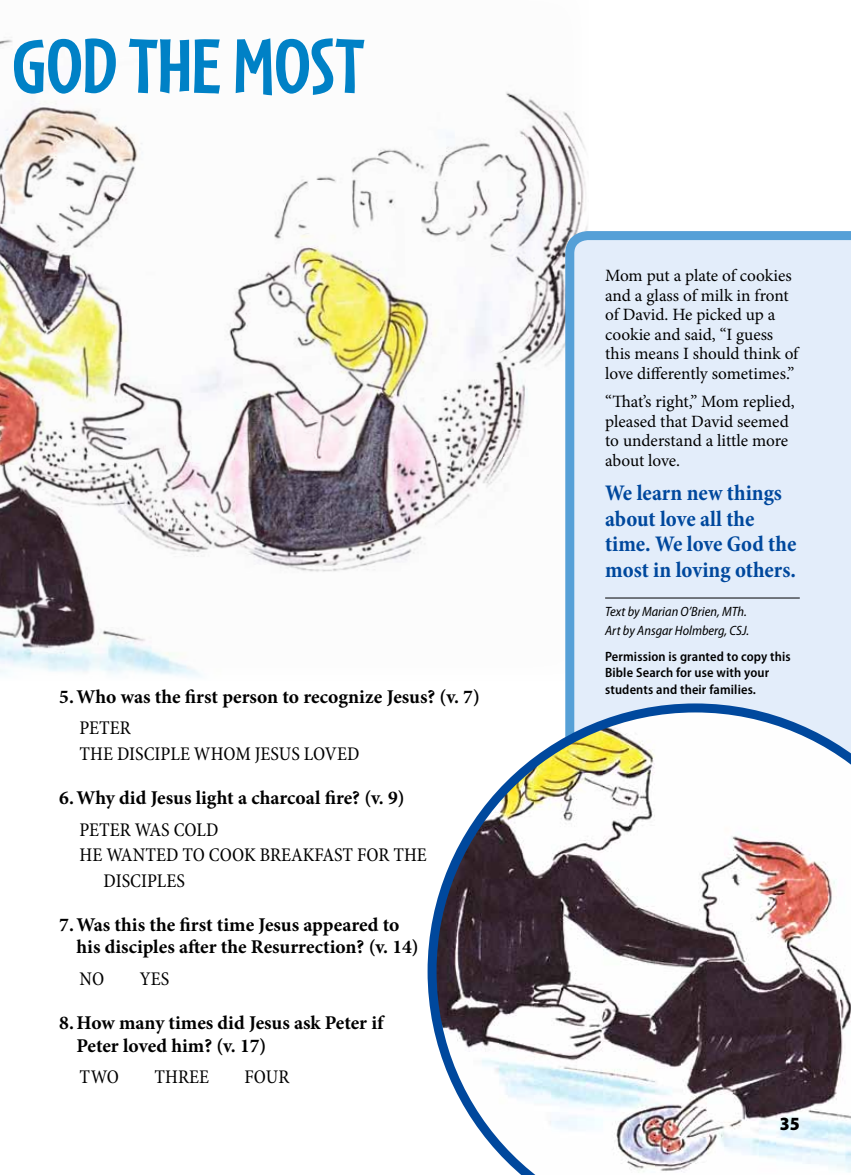
<style>
.page{position:relative;width:851px;height:1175px;background:#fff}
.page>*{position:absolute;margin:0;border:0;box-sizing:border-box;transform-origin:0 0}
.t1{font:700 81px "Cafeteria";letter-spacing:-.01em;color:#0081c6}
.t2{font:700 condensed 22.5px/25.5px "Minion Pro";color:#00489d}
.t3{font:700 19.5px/22.5px "Minion Pro";color:#000}
.t4{font:condensed 19.5px/25.5px "Minion Pro";color:#000}
.t5{font:900 semi-condensed 18.75px "Myriad Pro";color:#000}
.t6{font:17.25px/19.5px "Minion Pro";color:#000}
.t7{font:600 semi-condensed 13.5px/16.5px "Myriad Pro";letter-spacing:.01em;color:#000}
.t8{font:italic semi-condensed 13.5px/18.8px "Myriad Pro";color:#000}
</style>
<div class="page">
<img style="left:0;top:37px;width:588px;height:640px">
<div style="left:565px;top:231px;width:285px;height:472px;background:#e3edfa"></div>
<svg style="left:427px;top:703px;width:423px;height:471px"></svg>
<hr style="left:605px;top:597px;width:194px;height:1px;background:#000">
<h1 class="t1" style="left:12px;top:21px;width:354px">GOD THE MOST</h1>
<p class="t3" style="left:59px;top:685px;width:422px">5.Who was the first person to recognize Jesus? (v. 7)</p>
<p class="t4" style="left:79px;top:716px;width:281px">PETER<br>THE DISCIPLE WHOM JESUS LOVED</p>
<p class="t3" style="left:59px;top:786px;width:347px">6.Why did Jesus light a charcoal fire? (v. 9)</p>
<p class="t4" style="left:79px;top:817px;width:140px">PETER WAS COLD</p>
<p class="t4" style="left:79px;top:843px;width:349px">HE WANTED TO COOK BREAKFAST FOR THE</p>
<p class="t4" style="left:103px;top:868px;width:83px">DISCIPLES</p>
<p class="t3" style="left:77px;top:913px;width:343px;text-indent:-17px">7.Was this the first time Jesus appeared to his disciples after the Resurrection? (v. 14)</p>
<p class="t4" style="left:79px;top:966px;width:26px">NO</p>
<p class="t4" style="left:140px;top:966px;width:31px">YES</p>
<p class="t3" style="left:77px;top:1011px;width:308px;text-indent:-17px">8.How many times did Jesus ask Peter if<br>Peter loved him? (v. 17)</p>
<p class="t4" style="left:79px;top:1064px;width:41px">TWO</p>
<p class="t4" style="left:154px;top:1064px;width:56px">THREE</p>
<p class="t4" style="left:245px;top:1064px;width:46px">FOUR</p>
<p class="t6" style="left:605px;top:266px;width:195px">Mom put a plate of cookies and a glass of milk in front of David. He picked up a cookie and said, “I guess this means I should think of love differently sometimes.”</p>
<p class="t6" style="left:605px;top:392px;width:191px">“That’s right,” Mom replied, pleased that David seemed to understand a little more about love.</p>
<h2 class="t2" style="left:605px;top:480px;width:193px">We learn new things about love all the time. We love God the most in loving others.</h2>
<p class="t8" style="left:605px;top:603px;width:146px">Text by Marian O’Brien, MTh.<br>Art by Ansgar Holmberg, CSJ.</p>
<p class="t7" style="left:605px;top:648px;width:187px">Permission is granted to copy this<br>Bible Search for use with your students and their families.</p>
<p class="t5" style="left:779px;top:1113px;width:22px">35</p>
</div>
